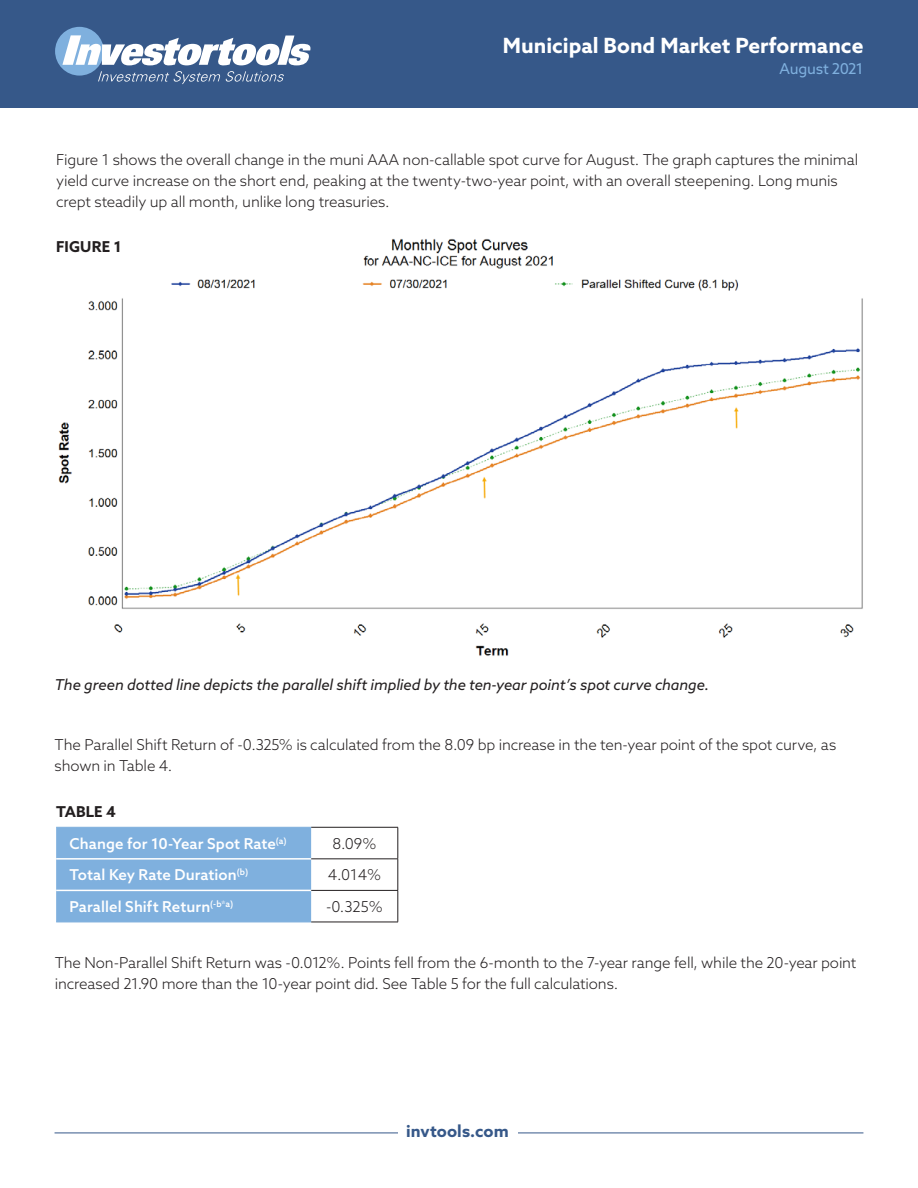
<style>
.page{position:relative;width:918px;height:1188px;background:#fff}
.page>*{position:absolute;margin:0;border:0;box-sizing:border-box;transform-origin:0 0}
.t1{font:700 21px "Azo Sans";color:#fff}
.t2{font:700 16.5px "Azo Sans";letter-spacing:.005em;color:#365889}
.t3{font:300 15px/21px "Azo Sans";letter-spacing:-.01em;color:#231f20}
.Text_Subsequent{font:italic 15px "Azo Sans";letter-spacing:-.005em;color:#231f20}
.t4{font:500 15px "Azo Sans";letter-spacing:.005em;color:#fff}
.Text{font:700 15px "Azo Sans";letter-spacing:.01em;color:#231f20}
.t5{font:15px "Azo Sans";letter-spacing:-.02em;color:#7fb0de}
</style>
<div class="page">
<hr style="left:55px;top:1133px;width:808px;height:1px;background:#365889">
<div style="left:398px;top:1124px;width:119px;height:64px;background:#fff"></div>
<div style="left:0;top:0;width:918px;height:108px;background:#365889"></div>
<div style="left:55px;top:27px;width:49px;height:49px;background:#7fb0de;border-radius:50%"></div>
<svg style="left:62px;top:35px;width:248px;height:30px"></svg>
<svg style="left:98px;top:71px;width:186px;height:13px"></svg>
<img style="left:58px;top:239px;width:805px;height:417px">
<div style="left:56px;top:828px;width:255px;height:94px;background:#7fb0de"></div>
<hr style="left:311px;top:859px;width:87px;height:1px;background:#231f20">
<hr style="left:311px;top:890px;width:87px;height:1px;background:#231f20">
<hr style="left:311px;top:922px;width:87px;height:1px;background:#231f20">
<hr style="left:56px;top:858px;width:255px;height:2px;background:#fff">
<hr style="left:56px;top:890px;width:255px;height:1px;background:#fff">
<hr style="left:398px;top:828px;width:1px;height:31px;background:#231f20">
<hr style="left:398px;top:859px;width:1px;height:31px;background:#231f20">
<hr style="left:398px;top:891px;width:1px;height:31px;background:#231f20">
<hr style="left:311px;top:827px;width:87px;height:1px;background:#231f20">
<hr style="left:56px;top:827px;width:255px;height:1px;background:#7fb0de">
<hr style="left:56px;top:922px;width:255px;height:1px;background:#7fb0de">
<p class="t1" style="left:503px;top:31px;width:362px">Municipal Bond Market Performance</p>
<p class="t5" style="left:780px;top:59px;width:85px">August 2021</p>
<p class="t3" style="left:56px;top:149px;width:804px">Figure 1 shows the overall change in the muni AAA non-callable spot curve for August. The graph captures the minimal yield curve increase on the short end, peaking at the twenty-two-year point, with an overall steepening. Long munis crept steadily up all month, unlike long treasuries.</p>
<p class="Text" style="left:56px;top:236px;width:67px">FIGURE 1</p>
<p class="Text_Subsequent" style="left:55px;top:675px;width:656px">The green dotted line depicts the parallel shift implied by the ten-year point’s spot curve change.</p>
<p class="t3" style="left:55px;top:734px;width:783px">The Parallel Shift Return of -0.325% is calculated from the 8.09 bp increase in the ten-year point of the spot curve, as shown in Table 4.</p>
<p class="Text" style="left:56px;top:801px;width:61px">TABLE 4</p>
<p class="t4" style="left:70px;top:834px;width:219px">Change for 10-Year Spot Rate<sup>(a)</sup></p>
<p class="t3" style="left:332px;top:833px;width:46px">8.09%</p>
<p class="t4" style="left:70px;top:865px;width:180px">Total Key Rate Duration<sup>(b)</sup></p>
<p class="t3" style="left:328px;top:864px;width:55px">4.014%</p>
<p class="t4" style="left:70px;top:897px;width:165px">Parallel Shift Return<sup>(-b*a)</sup></p>
<p class="t3" style="left:326px;top:896px;width:58px">-0.325%</p>
<p class="t3" style="left:55px;top:952px;width:803px">The Non-Parallel Shift Return was -0.012%. Points fell from the 6-month to the 7-year range fell, while the 20-year point increased 21.90 more than the 10-year point did. See Table 5 for the full calculations.</p>
<p class="t2" style="left:406px;top:1120px;width:104px">invtools.com</p>
</div>
